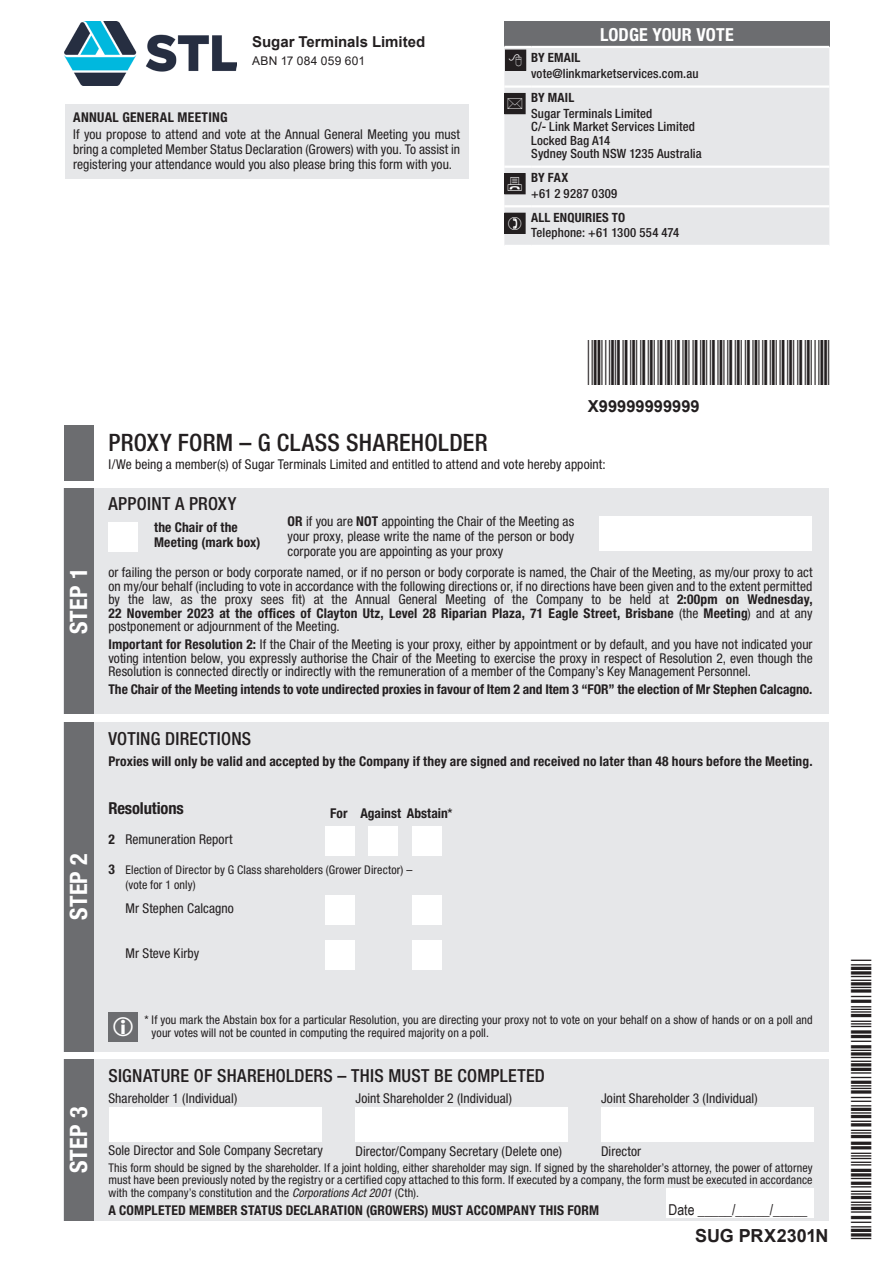
<style>
.page{position:relative;width:893px;height:1263px;background:#fff}
.page>*{position:absolute;margin:0;border:0;box-sizing:border-box;transform-origin:0 0}
.t1{font:500 condensed 24px "Helvetica Neue LT Std";letter-spacing:.015em;color:#231f20}
.t2{font:700 condensed 24px "Helvetica Neue LT Std";letter-spacing:.015em;color:#fff}
.t3{font:500 condensed 18px "Helvetica Neue LT Std";letter-spacing:.015em;color:#231f20}
.t4{font:700 condensed 18px "Helvetica Neue LT Std";letter-spacing:.01em;color:#fff}
.t5{font:700 18px "Arial";letter-spacing:-.01em;color:#231f20}
.t6{font:700 16.5px "Arial";color:#231f20}
.t7{font:700 condensed 16.5px "Helvetica Neue LT Std";letter-spacing:-.005em;color:#231f20}
.t8{font:15px "Arial Narrow";color:#231f20}
.t9{font:700 15px "Arial";color:#231f20}
.t10{font:condensed 13.5px/13.5px "Helvetica Neue LT Std";letter-spacing:.005em;color:#231f20;text-align:justify}
.t11{font:700 condensed 13.5px/15px "Helvetica Neue LT Std";letter-spacing:.01em;color:#231f20}
.t12{font:500 condensed 12.75px/13.5px "Helvetica Neue LT Std";letter-spacing:.01em;color:#231f20}
.t13{font:700 condensed 12.75px "Helvetica Neue LT Std";letter-spacing:.015em;color:#231f20}
.t14{font:condensed 12px/12.8px "Helvetica Neue LT Std";letter-spacing:.01em;color:#231f20}
.t15{font:12px "Arial";letter-spacing:.025em;color:#231f20}
.s1{font-weight:700}
.s2{font-weight:500}
.s3{font-weight:700;font-size:13.5px}
.s4{font-style:italic}
</style>
<div class="page">
<div style="left:64px;top:425px;width:30px;height:55px;background:#6c6d70"></div>
<div style="left:64px;top:488px;width:765px;height:226px;background:#e6e7e9"></div>
<div style="left:64px;top:488px;width:30px;height:226px;background:#6c6d70"></div>
<div style="left:64px;top:1059px;width:765px;height:162px;background:#e6e7e9"></div>
<div style="left:64px;top:1059px;width:30px;height:162px;background:#6c6d70"></div>
<div style="left:108px;top:522px;width:30px;height:30px;background:#fff"></div>
<div style="left:600px;top:516px;width:212px;height:34px;background:#fff"></div>
<div style="left:109px;top:1107px;width:212px;height:34px;background:#fff"></div>
<div style="left:355px;top:1107px;width:213px;height:34px;background:#fff"></div>
<div style="left:601px;top:1107px;width:213px;height:34px;background:#fff"></div>
<div style="left:64px;top:722px;width:765px;height:329px;background:#e6e7e9"></div>
<div style="left:64px;top:722px;width:30px;height:329px;background:#6c6d70"></div>
<div style="left:108px;top:1012px;width:30px;height:30px;background:#6c6d70"></div>
<div style="left:325px;top:826px;width:30px;height:30px;background:#fff"></div>
<div style="left:368px;top:826px;width:30px;height:30px;background:#fff"></div>
<div style="left:412px;top:826px;width:30px;height:30px;background:#fff"></div>
<div style="left:504px;top:21px;width:325px;height:26px;background:#6c6d70"></div>
<div style="left:504px;top:48px;width:325px;height:197px;background:#e6e7e9"></div>
<hr style="left:504px;top:46px;width:27px;height:2px;background:#fff">
<hr style="left:531px;top:46px;width:298px;height:2px;background:#fff">
<hr style="left:504px;top:85px;width:27px;height:3px;background:#fff">
<hr style="left:531px;top:85px;width:298px;height:3px;background:#fff">
<hr style="left:504px;top:166px;width:27px;height:2px;background:#fff">
<hr style="left:531px;top:166px;width:298px;height:2px;background:#fff">
<hr style="left:504px;top:205px;width:27px;height:2px;background:#fff">
<hr style="left:531px;top:205px;width:298px;height:2px;background:#fff">
<div style="left:505px;top:93px;width:20px;height:21px;background:#231f20"></div>
<div style="left:504px;top:93px;width:22px;height:21px;border:1px solid #231f20"></div>
<div style="left:505px;top:174px;width:20px;height:20px;background:#231f20"></div>
<div style="left:504px;top:173px;width:22px;height:21px;border:1px solid #231f20"></div>
<div style="left:505px;top:213px;width:20px;height:20px;background:#231f20"></div>
<div style="left:504px;top:213px;width:22px;height:21px;border:1px solid #231f20"></div>
<div style="left:505px;top:50px;width:21px;height:20px;background:#231f20"></div>
<div style="left:505px;top:50px;width:21px;height:21px;border:1px solid #231f20"></div>
<div style="left:325px;top:895px;width:30px;height:30px;background:#fff"></div>
<div style="left:412px;top:895px;width:30px;height:30px;background:#fff"></div>
<div style="left:325px;top:940px;width:30px;height:29px;background:#fff"></div>
<div style="left:412px;top:940px;width:30px;height:29px;background:#fff"></div>
<div style="left:666px;top:1188px;width:148px;height:30px;background:#fff"></div>
<div style="left:65px;top:104px;width:404px;height:74px;background:#e6e7e9"></div>
<img style="left:65px;top:21px;width:172px;height:64px">
<p class="t9" style="left:252px;top:32px;width:175px">Sugar Terminals Limited</p>
<p class="t15" style="left:252px;top:52px;width:114px">ABN 17 084 059 601</p>
<p class="t11" style="left:73px;top:110px;width:156px">ANNUAL GENERAL MEETING</p>
<p class="t10" style="left:73px;top:127px;width:388px;line-height:15px">If you propose to attend and vote at the Annual General Meeting you must bring a completed Member Status Declaration (Growers) with you. To assist in registering your attendance would you also please bring this form with you.</p>
<h2 class="t4" style="left:600px;top:23px;width:135px">LODGE YOUR VOTE</h2>
<p class="t13" style="left:531px;top:50px;width:51px">BY EMAIL</p>
<p class="t12" style="left:531px;top:67px;width:169px">vote@linkmarketservices.com.au</p>
<p class="t13" style="left:531px;top:90px;width:45px">BY MAIL</p>
<p class="t12" style="left:531px;top:106px;width:172px">Sugar Terminals Limited<br>C/- Link Market Services Limited<br>Locked Bag A14<br>Sydney South NSW 1235 Australia</p>
<p class="t13" style="left:531px;top:170px;width:39px">BY FAX</p>
<p class="t12" style="left:531px;top:186px;width:88px">+61 2 9287 0309</p>
<p class="t13" style="left:531px;top:210px;width:96px">ALL ENQUIRIES TO</p>
<p class="t12" style="left:531px;top:226px;width:150px">Telephone: +61 1300 554 474</p>
<h1 class="t1" style="left:108px;top:429px;width:381px">PROXY FORM – G CLASS SHAREHOLDER</h1>
<p class="t6" style="left:588px;top:394px;width:113px">X99999999999</p>
<p class="t10" style="left:108px;top:457px;width:499px">I/We being a member(s) of Sugar Terminals Limited and entitled to attend and vote hereby appoint:</p>
<h2 class="t3" style="left:108px;top:493px;width:130px">APPOINT A PROXY</h2>
<p class="t11" style="left:154px;top:520px;width:108px">the Chair of the<br>Meeting (mark box)</p>
<p class="t10" style="left:288px;top:514px;width:288px;line-height:15px"><span class="s1">OR</span> if you are <span class="s1">NOT</span> appointing the Chair of the Meeting as your proxy, please write the name of the person or body corporate you are appointing as your proxy</p>
<h1 class="t2" style="left:64px;top:634px;width:68px;rotate:-90deg">STEP 1</h1>
<p class="t10" style="left:108px;top:566px;width:706px">or failing the person or body corporate named, or if no person or body corporate is named, the Chair of the Meeting, as my/our proxy to act on my/our behalf (including to vote in accordance with the following directions or, if no directions have been given and to the extent permitted by the law, as the proxy sees fit) at the Annual General Meeting of the Company to be held at <span class="s1">2:00pm on Wednesday, 22 November 2023 at the offices of Clayton Utz, Level 28 Riparian Plaza, 71 Eagle Street, Brisbane</span> (the <span class="s1">Meeting</span>) and at any postponement or adjournment of the Meeting.</p>
<p class="t10" style="left:108px;top:637px;width:706px"><span class="s1">Important for Resolution 2:</span> If the Chair of the Meeting is your proxy, either by appointment or by default, and you have not indicated your voting intention below, you expressly authorise the Chair of the Meeting to exercise the proxy in respect of Resolution 2, even though the Resolution is connected directly or indirectly with the remuneration of a member of the Company’s Key Management Personnel.</p>
<p class="t11" style="left:108px;top:681px;width:705px">The Chair of the Meeting intends to vote undirected proxies in favour of Item 2 and Item 3 “FOR” the election of Mr Stephen Calcagno.</p>
<h2 class="t3" style="left:108px;top:728px;width:144px">VOTING DIRECTIONS</h2>
<p class="t11" style="left:108px;top:753px;width:706px">Proxies will only be valid and accepted by the Company if they are signed and received no later than 48 hours before the Meeting.</p>
<h1 class="t2" style="left:64px;top:920px;width:68px;rotate:-90deg">STEP 2</h1>
<p class="t7" style="left:108px;top:798px;width:77px">Resolutions</p>
<p class="t10" style="left:108px;top:832px;width:126px"><span class="s1">2</span> Remuneration Report</p>
<p class="t11" style="left:330px;top:805px;width:124px">For Against Abstain<span class="s2">*</span></p>
<p class="t14" style="left:125px;top:862px;width:288px;line-height:15px;text-indent:-17px"><span class="s3">3</span> Election of Director by G Class shareholders (Grower Director) – (vote for 1 only)</p>
<p class="t10" style="left:125px;top:902px;width:110px">Mr Stephen Calcagno</p>
<p class="t10" style="left:125px;top:946px;width:75px">Mr Steve Kirby</p>
<h1 class="t2" style="left:64px;top:1173px;width:68px;rotate:-90deg">STEP 3</h1>
<p class="t14" style="left:152px;top:1013px;width:663px;line-height:13.5px;text-indent:-7px">* If you mark the Abstain box for a particular Resolution, you are directing your proxy not to vote on your behalf on a show of hands or on a poll and your votes will not be counted in computing the required majority on a poll.</p>
<h2 class="t3" style="left:108px;top:1065px;width:438px">SIGNATURE OF SHAREHOLDERS – THIS MUST BE COMPLETED</h2>
<p class="t10" style="left:108px;top:1091px;width:130px">Shareholder 1 (Individual)</p>
<p class="t10" style="left:355px;top:1091px;width:158px">Joint Shareholder 2 (Individual)</p>
<p class="t10" style="left:601px;top:1091px;width:158px">Joint Shareholder 3 (Individual)</p>
<p class="t10" style="left:108px;top:1144px;width:216px">Sole Director and Sole Company Secretary</p>
<p class="t10" style="left:355px;top:1144px;width:208px">Director/Company Secretary (Delete one)</p>
<p class="t10" style="left:601px;top:1144px;width:42px">Director</p>
<p class="t14" style="left:108px;top:1161px;width:706px;text-align:justify">This form should be signed by the shareholder. If a joint holding, either shareholder may sign. If signed by the shareholder’s attorney, the power of attorney must have been previously noted by the registry or a certified copy attached to this form. If executed by a company, the form must be executed in accordance with the company’s constitution and the <span class="s4">Corporations Act 2001</span> (Cth).</p>
<p class="t11" style="left:108px;top:1202px;width:492px">A COMPLETED MEMBER STATUS DECLARATION (GROWERS) MUST ACCOMPANY THIS FORM</p>
<p class="t8" style="left:669px;top:1198px;width:140px">Date _____/_____/_____</p>
<h2 class="t5" style="left:695px;top:1223px;width:135px">SUG PRX2301N</h2>
</div>
